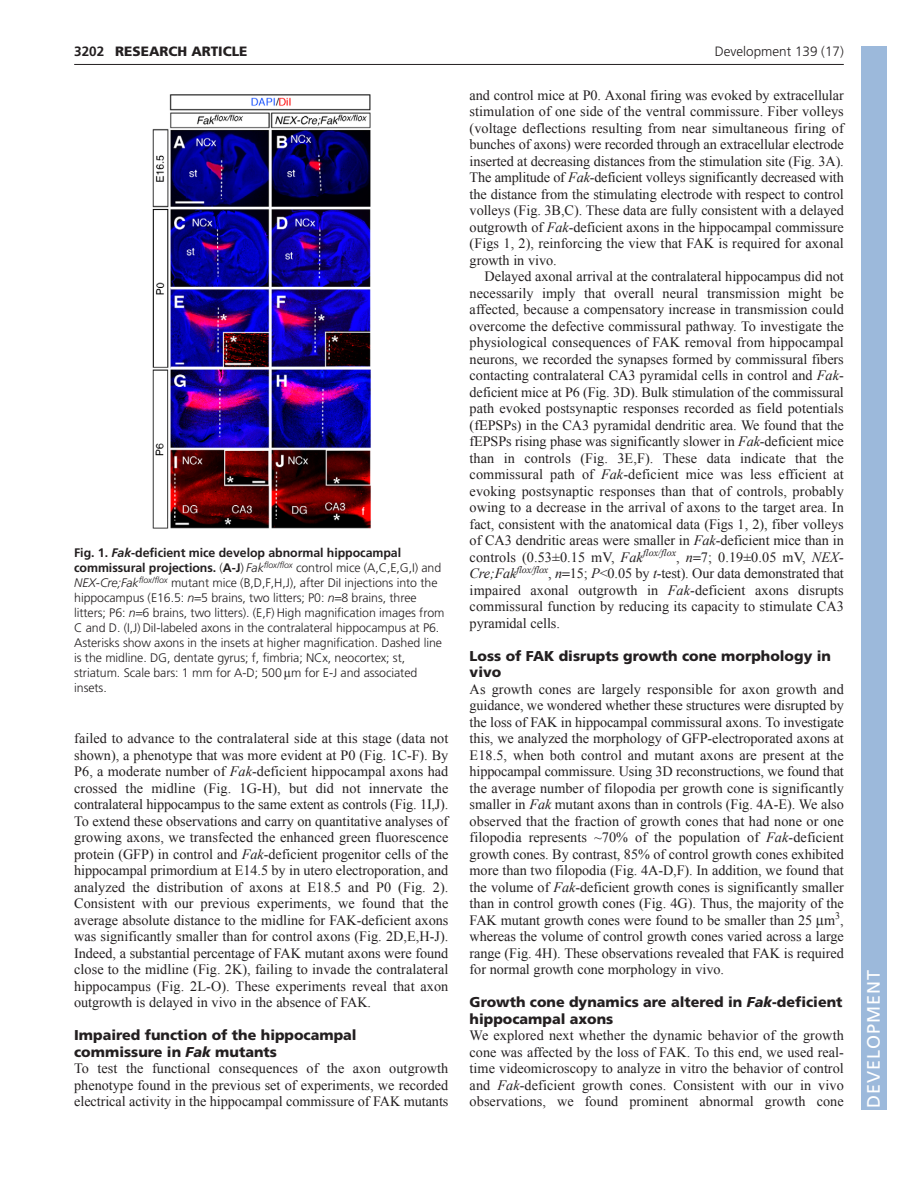
<style>
.page{position:relative;width:918px;height:1188px;background:#fff}
.page>*{position:absolute;margin:0;border:0;box-sizing:border-box;transform-origin:0 0}
.t1{font:18px "Frutiger LT Std";letter-spacing:.055em;color:#fff}
.t2{font:14.25px/16.5px "Times New Roman";letter-spacing:-.005em;color:#231f20;text-align:justify}
.t3{font:900 14.25px/16.5px "Frutiger LT Std";color:#231f20}
.t4{font:300 13.5px "Frutiger LT Std";color:#231f20}
.t5{font:900 13.5px "Frutiger LT Std";color:#231f20}
.t6{font:700 13.5px "Frutiger LT Std";color:#231f20}
.t7{font:300 12.3px/15px "Frutiger LT Std";letter-spacing:-.005em;color:#231f20}
.s1{font-style:italic}
.s2{font-weight:700}
.s3{font-weight:700;font-style:italic}
</style>
<div class="page">
<hr style="left:74px;top:64px;width:770px;height:1px;background:#231f20">
<img style="left:152px;top:94px;width:219px;height:435px">
<div style="left:861px;top:46px;width:25px;height:1064px;background:#9cb9db"></div>
<p class="t5" style="left:115px;top:46px;width:134px">RESEARCH ARTICLE</p>
<p class="t4" style="left:715px;top:46px;width:131px">Development 139 (17)</p>
<p class="t2" style="left:470px;top:87px;width:376px">and control mice at P0. Axonal firing was evoked by extracellular stimulation of one side of the ventral commissure. Fiber volleys (voltage deflections resulting from near simultaneous firing of bunches of axons) were recorded through an extracellular electrode inserted at decreasing distances from the stimulation site (Fig. 3A).<br>The amplitude of <span class="s1">Fak</span>-deficient volleys significantly decreased with the distance from the stimulating electrode with respect to control volleys (Fig. 3B,C). These data are fully consistent with a delayed outgrowth of <span class="s1">Fak</span>-deficient axons in the hippocampal commissure (Figs 1, 2), reinforcing the view that FAK is required for axonal growth in vivo.</p>
<p class="t2" style="left:470px;top:268px;width:376px;text-indent:15px">Delayed axonal arrival at the contralateral hippocampus did not necessarily imply that overall neural transmission might be affected, because a compensatory increase in transmission could overcome the defective commissural pathway. To investigate the physiological consequences of FAK removal from hippocampal neurons, we recorded the synapses formed by commissural fibers contacting contralateral CA3 pyramidal cells in control and <span class="s1">Fak&shy;</span>deficient mice at P6 (Fig. 3D). Bulk stimulation of the commissural path evoked postsynaptic responses recorded as field potentials (fEPSPs) in the CA3 pyramidal dendritic area. We found that the fEPSPs rising phase was significantly slower in <span class="s1">Fak</span>-deficient mice than in controls (Fig. 3E,F). These data indicate that the commissural path of <span class="s1">Fak</span>-deficient mice was less efficient at evoking postsynaptic responses than that of controls, probably owing to a decrease in the arrival of axons to the target area. In fact, consistent with the anatomical data (Figs 1, 2), fiber volleys of CA3 dendritic areas were smaller in <span class="s1">Fak</span>-deficient mice than in controls (0.53±0.15 mV, <span class="s1">Fak</span><sup>flox/flox</sup>, <span class="s1">n</span> 7; 0.19±0.05 mV, <span class="s1">NEX-Cre;Fak</span><sup>flox/flox</sup>, <span class="s1">n</span> 15; <span class="s1">P</span>&lt;0.05 by <span class="s1">t</span>-test). Our data demonstrated that impaired axonal outgrowth in <span class="s1">Fak</span>-deficient axons disrupts commissural function by reducing its capacity to stimulate CA3 pyramidal cells.</p>
<p class="t3" style="left:470px;top:649px;width:363px">Loss of FAK disrupts growth cone morphology in vivo</p>
<p class="t2" style="left:470px;top:681px;width:376px">As growth cones are largely responsible for axon growth and guidance, we wondered whether these structures were disrupted by the loss of FAK in hippocampal commissural axons. To investigate this, we analyzed the morphology of GFP-electroporated axons at E18.5, when both control and mutant axons are present at the hippocampal commissure. Using 3D reconstructions, we found that the average number of filopodia per growth cone is significantly smaller in <span class="s1">Fak</span> mutant axons than in controls (Fig. 4A-E). We also observed that the fraction of growth cones that had none or one filopodia represents ~70% of the population of <span class="s1">Fak</span>-deficient growth cones. By contrast, 85% of control growth cones exhibited more than two filopodia (Fig. 4A-D,F). In addition, we found that the volume of <span class="s1">Fak</span>-deficient growth cones is significantly smaller than in control growth cones (Fig. 4G). Thus, the majority of the FAK mutant growth cones were found to be smaller than 25 m<sup>3</sup>, whereas the volume of control growth cones varied across a large range (Fig. 4H). These observations revealed that FAK is required for normal growth cone morphology in vivo.</p>
<p class="t3" style="left:470px;top:995px;width:374px">Growth cone dynamics are altered in <span class="s1">Fak</span>-deficient hippocampal axons</p>
<p class="t2" style="left:470px;top:1027px;width:376px">We explored next whether the dynamic behavior of the growth cone was affected by the loss of FAK. To this end, we used real&shy;time videomicroscopy to analyze in vitro the behavior of control and <span class="s1">Fak</span>-deficient growth cones. Consistent with our in vivo observations, we found prominent abnormal growth cone</p>
<p class="t6" style="left:74px;top:46px;width:32px">3202</p>
<p class="t7" style="left:74px;top:546px;width:372px"><span class="s2">Fig. 1.</span> <span class="s3">Fak</span><span class="s2">-deficient mice develop abnormal hippocampal commissural projections.</span> (<span class="s2">A-J</span>) <span class="s1">Fak</span><sup>flox/flox</sup> control mice (A,C,E,G,I) and <span class="s1">NEX-Cre;Fak</span><sup>flox/flox</sup> mutant mice (B,D,F,H,J), after DiI injections into the hippocampus (E16.5: <span class="s1">n</span> 5 brains, two litters; P0: <span class="s1">n</span> 8 brains, three litters; P6: <span class="s1">n</span> 6 brains, two litters). (E,F) High magnification images from C and D. (I,J) DiI-labeled axons in the contralateral hippocampus at P6.<br>Asterisks show axons in the insets at higher magnification. Dashed line is the midline. DG, dentate gyrus; f, fimbria; NCx, neocortex; st, striatum. Scale bars: 1 mm for A-D; 500 m for E-J and associated insets.</p>
<p class="t2" style="left:74px;top:730px;width:376px">failed to advance to the contralateral side at this stage (data not shown), a phenotype that was more evident at P0 (Fig. 1C-F). By P6, a moderate number of <span class="s1">Fak</span>-deficient hippocampal axons had crossed the midline (Fig. 1G-H), but did not innervate the contralateral hippocampus to the same extent as controls (Fig. 1I,J).<br>To extend these observations and carry on quantitative analyses of growing axons, we transfected the enhanced green fluorescence protein (GFP) in control and <span class="s1">Fak</span>-deficient progenitor cells of the hippocampal primordium at E14.5 by in utero electroporation, and analyzed the distribution of axons at E18.5 and P0 (Fig. 2).<br>Consistent with our previous experiments, we found that the average absolute distance to the midline for FAK-deficient axons was significantly smaller than for control axons (Fig. 2D,E,H-J).<br>Indeed, a substantial percentage of FAK mutant axons were found close to the midline (Fig. 2K), failing to invade the contralateral hippocampus (Fig. 2L-O). These experiments reveal that axon outgrowth is delayed in vivo in the absence of FAK.</p>
<p class="t3" style="left:74px;top:1028px;width:284px">Impaired function of the hippocampal commissure in <span class="s1">Fak</span> mutants</p>
<p class="t2" style="left:74px;top:1060px;width:376px">To test the functional consequences of the axon outgrowth phenotype found in the previous set of experiments, we recorded electrical activity in the hippocampal commissure of FAK mutants</p>
<p class="t1" style="left:863px;top:1108px;width:140px;rotate:-90deg">DEVELOPMENT</p>
</div>
